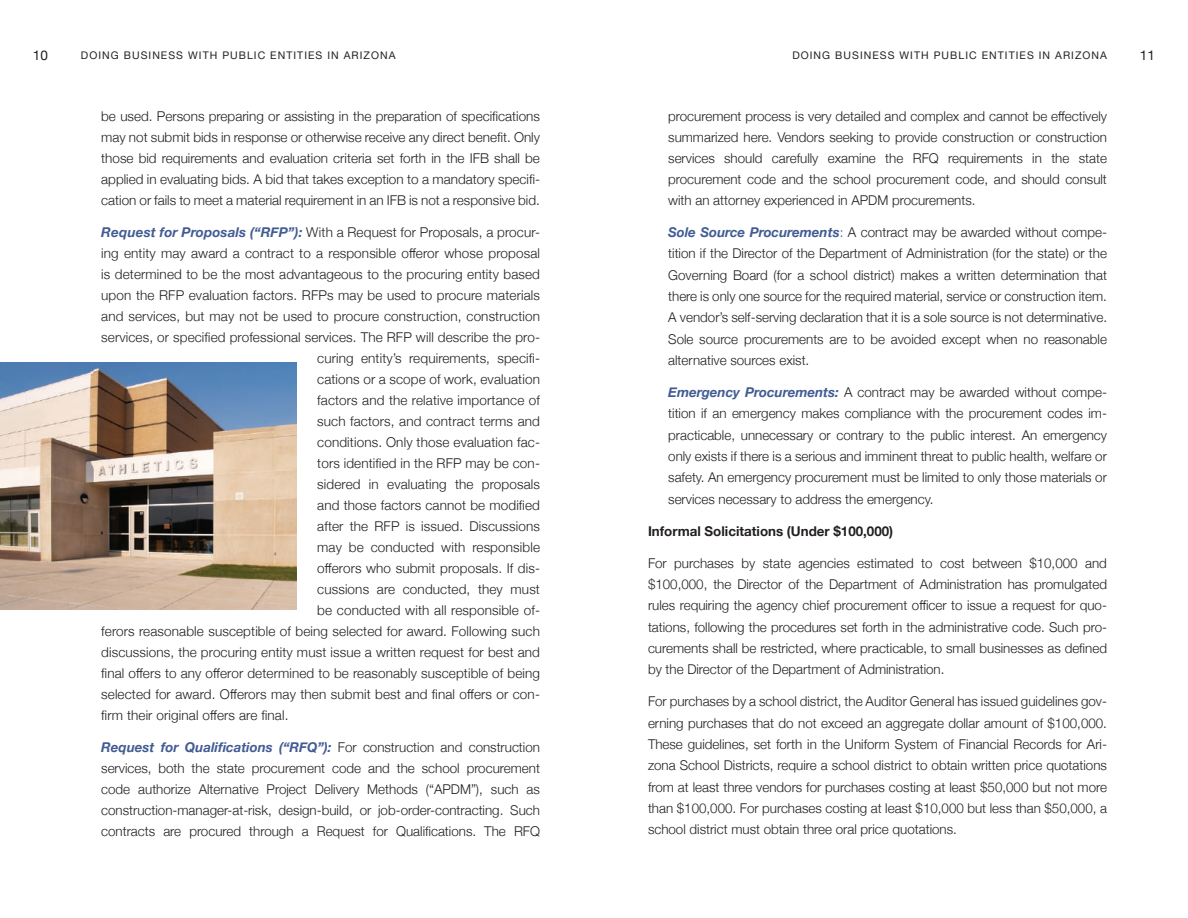
<style>
.page{position:relative;width:1188px;height:918px;background:#fff}
.page>*{position:absolute;margin:0;border:0;box-sizing:border-box;transform-origin:0 0}
.t1{font:300 13.5px/21.3px "Helvetica Neue";letter-spacing:.01em;color:#231f20;text-align:justify}
.t2{font:700 13.5px "Helvetica Neue";color:#231f20}
.t3{font:13.5px "Helvetica Neue";color:#231f20}
.t4{font:10.5px "Helvetica Neue";letter-spacing:.1em;color:#231f20}
.s1{font-weight:700;font-style:italic;color:#425c93}
.s2{color:#425c93}
</style>
<div class="page">
<img style="left:0;top:362px;width:297px;height:247px">
<p class="t3" style="left:33px;top:46px;width:17px">10</p>
<p class="t4" style="left:81px;top:48px;width:316px">DOING BUSINESS WITH PUBLIC ENTITIES IN ARIZONA</p>
<p class="t4" style="left:792px;top:48px;width:316px">DOING BUSINESS WITH PUBLIC ENTITIES IN ARIZONA</p>
<p class="t3" style="left:1140px;top:46px;width:17px">11</p>
<p class="t1" style="left:101px;top:105px;width:440px">be used. Persons preparing or assisting in the preparation of specifications may not submit bids in response or otherwise receive any direct benefit. Only those bid requirements and evaluation criteria set forth in the IFB shall be applied in evaluating bids. A bid that takes exception to a mandatory specifi&shy;cation or fails to meet a material requirement in an IFB is not a responsive bid.</p>
<p class="t1" style="left:101px;top:220px;width:440px"><span class="s1">Request for Proposals (“RFP”):</span> With a Request for Proposals, a procur-</p>
<p class="t1" style="left:101px;top:241px;width:440px">ing entity may award a contract to a responsible offeror whose proposal</p>
<p class="t1" style="left:101px;top:262px;width:440px">is determined to be the most advantageous to the procuring entity based</p>
<p class="t1" style="left:101px;top:283px;width:440px">upon the RFP evaluation factors. RFPs may be used to procure materials</p>
<p class="t1" style="left:101px;top:304px;width:440px">and services, but may not be used to procure construction, construction</p>
<p class="t1" style="left:101px;top:325px;width:440px">services, or specified professional services. The RFP will describe the pro-</p>
<p class="t1" style="left:317px;top:346px;width:224px">curing entity’s requirements, specifi-</p>
<p class="t1" style="left:317px;top:367px;width:224px">cations or a scope of work, evaluation</p>
<p class="t1" style="left:317px;top:388px;width:224px">factors and the relative importance of</p>
<p class="t1" style="left:317px;top:409px;width:224px">such factors, and contract terms and</p>
<p class="t1" style="left:317px;top:431px;width:224px">conditions. Only those evaluation fac-</p>
<p class="t1" style="left:317px;top:452px;width:224px">tors identified in the RFP may be con-</p>
<p class="t1" style="left:317px;top:473px;width:224px">sidered in evaluating the proposals</p>
<p class="t1" style="left:317px;top:494px;width:224px">and those factors cannot be modified</p>
<p class="t1" style="left:317px;top:515px;width:224px">after the RFP is issued. Discussions</p>
<p class="t1" style="left:317px;top:536px;width:224px">may be conducted with responsible</p>
<p class="t1" style="left:317px;top:557px;width:224px">offerors who submit proposals. If dis-</p>
<p class="t1" style="left:317px;top:578px;width:224px">cussions are conducted, they must</p>
<p class="t1" style="left:317px;top:599px;width:224px">be conducted with all responsible of-</p>
<p class="t1" style="left:101px;top:620px;width:440px">ferors reasonable susceptible of being selected for award. Following such</p>
<p class="t1" style="left:101px;top:641px;width:440px">discussions, the procuring entity must issue a written request for best and</p>
<p class="t1" style="left:101px;top:662px;width:440px">final offers to any offeror determined to be reasonably susceptible of being</p>
<p class="t1" style="left:101px;top:683px;width:440px">selected for award. Offerors may then submit best and final offers or con-</p>
<p class="t1" style="left:101px;top:704px;width:189px">firm their original offers are final.</p>
<p class="t1" style="left:101px;top:735px;width:440px"><span class="s1">Request for Qualifications (“RFQ”):</span> For construction and construction services, both the state procurement code and the school procurement code authorize Alternative Project Delivery Methods (“APDM”), such as construction-manager-at-risk, design-build, or job-order-contracting. Such contracts are procured through a Request for Qualifications. The RFQ</p>
<p class="t1" style="left:668px;top:105px;width:440px">procurement process is very detailed and complex and cannot be effectively summarized here. Vendors seeking to provide construction or construction services should carefully examine the RFQ requirements in the state procurement code and the school procurement code, and should consult with an attorney experienced in APDM procurements.</p>
<p class="t1" style="left:668px;top:221px;width:440px"><span class="s1">Sole Source Procurements</span><span class="s2">:</span> A contract may be awarded without compe&shy;tition if the Director of the Department of Administration (for the state) or the Governing Board (for a school district) makes a written determination that there is only one source for the required material, service or construction item.<br>A vendor’s self-serving declaration that it is a sole source is not determinative.<br>Sole source procurements are to be avoided except when no reasonable alternative sources exist.</p>
<p class="t1" style="left:668px;top:381px;width:440px"><span class="s1">Emergency Procurements:</span> A contract may be awarded without compe&shy;tition if an emergency makes compliance with the procurement codes im&shy;practicable, unnecessary or contrary to the public interest. An emergency only exists if there is a serious and imminent threat to public health, welfare or safety. An emergency procurement must be limited to only those materials or services necessary to address the emergency.</p>
<p class="t2" style="left:648px;top:520px;width:247px">Informal Solicitations (Under $100,000)</p>
<p class="t1" style="left:648px;top:551px;width:461px">For purchases by state agencies estimated to cost between $10,000 and $100,000, the Director of the Department of Administration has promulgated rules requiring the agency chief procurement officer to issue a request for quo&shy;tations, following the procedures set forth in the administrative code. Such pro&shy;curements shall be restricted, where practicable, to small businesses as defined by the Director of the Department of Administration.</p>
<p class="t1" style="left:648px;top:690px;width:461px">For purchases by a school district, the Auditor General has issued guidelines gov&shy;erning purchases that do not exceed an aggregate dollar amount of $100,000.<br>These guidelines, set forth in the Uniform System of Financial Records for Ari&shy;zona School Districts, require a school district to obtain written price quotations from at least three vendors for purchases costing at least $50,000 but not more than $100,000. For purchases costing at least $10,000 but less than $50,000, a school district must obtain three oral price quotations.</p>
</div>
